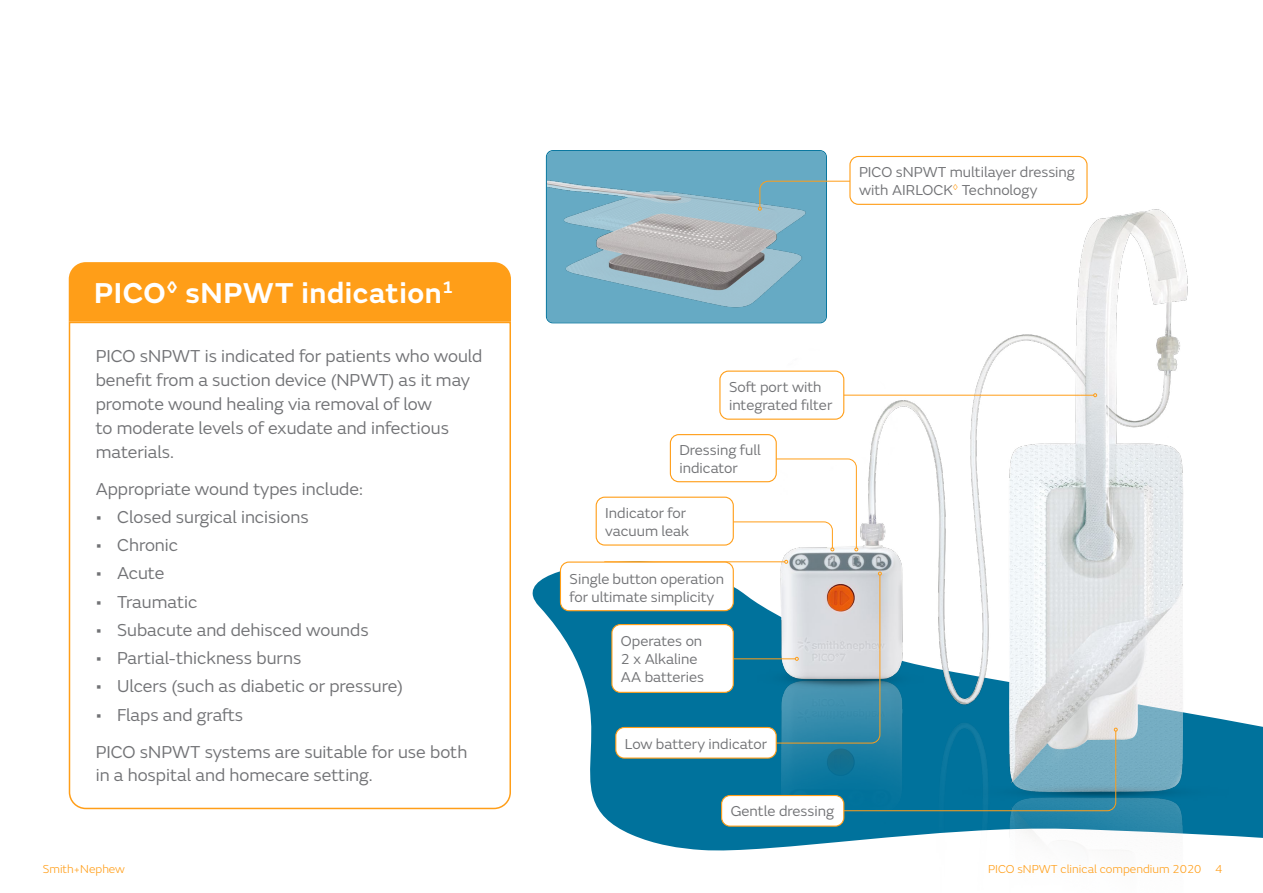
<style>
.page{position:relative;width:1263px;height:893px;background:#fff}
.page>*{position:absolute;margin:0;border:0;box-sizing:border-box;transform-origin:0 0}
.t1{font:600 30px "SN Emeric";letter-spacing:.02em;color:#fff}
.t2{font:18px/24px "SN Emeric";color:#717275}
.t3{font:15px/18px "SN Emeric";color:#717275}
.t4{font:300 12px "SN Emeric";color:#ff9e18}
</style>
<div class="page">
<svg style="left:532px;top:563px;width:730px;height:284px"></svg>
<img style="left:671px;top:152px;width:557px;height:699px">
<div style="left:546px;top:151px;width:280px;height:172px;background:#66aac4;border-radius:7px"></div>
<img style="left:546px;top:180px;width:260px;height:143px">
<div style="left:546px;top:150px;width:281px;height:173px;border:1px solid #00729c;border-radius:7px"></div>
<svg style="left:68px;top:321px;width:443px;height:489px"></svg>
<div style="left:69px;top:262px;width:442px;height:60px;background:#ff9e18"></div>
<div style="left:670px;top:435px;width:106px;height:47px;background:#fff;border-radius:9px"></div>
<div style="left:670px;top:434px;width:107px;height:48px;border:1px solid #ff9e18;border-radius:9px"></div>
<svg style="left:843px;top:376px;width:254px;height:21px"></svg>
<div style="left:720px;top:371px;width:124px;height:48px;background:#fff;border-radius:9px"></div>
<div style="left:719px;top:371px;width:125px;height:49px;border:1px solid #ff9e18;border-radius:9px"></div>
<svg style="left:705px;top:458px;width:153px;height:93px"></svg>
<div style="left:596px;top:497px;width:137px;height:48px;background:#fff;border-radius:9px"></div>
<div style="left:596px;top:497px;width:138px;height:49px;border:1px solid #ff9e18;border-radius:9px"></div>
<hr style="left:604px;top:561px;width:181px;height:1px;background:#ff9e18">
<svg style="left:784px;top:560px;width:4px;height:4px"></svg>
<div style="left:560px;top:562px;width:173px;height:49px;background:#fff;border-radius:9px"></div>
<div style="left:560px;top:561px;width:174px;height:50px;border:1px solid #ff9e18;border-radius:9px"></div>
<hr style="left:668px;top:658px;width:127px;height:1px;background:#ff9e18">
<div style="left:612px;top:625px;width:121px;height:67px;background:#fff;border-radius:9px"></div>
<div style="left:611px;top:624px;width:123px;height:69px;border:1px solid #ff9e18;border-radius:9px"></div>
<div style="left:616px;top:727px;width:160px;height:31px;background:#fff;border-radius:9px"></div>
<div style="left:615px;top:727px;width:162px;height:32px;border:1px solid #ff9e18;border-radius:9px"></div>
<svg style="left:748px;top:572px;width:370px;height:239px"></svg>
<div style="left:722px;top:795px;width:122px;height:31px;background:#fff;border-radius:9px"></div>
<div style="left:721px;top:795px;width:123px;height:32px;border:1px solid #ff9e18;border-radius:9px"></div>
<svg style="left:758px;top:180px;width:129px;height:31px"></svg>
<div style="left:850px;top:156px;width:237px;height:48px;background:#fff;border-radius:9px"></div>
<div style="left:849px;top:156px;width:238px;height:49px;border:1px solid #ff9e18;border-radius:9px"></div>
<h1 class="t1" style="left:94px;top:274px;width:361px">PICO<sup>◊</sup> sNPWT indication<sup>1</sup></h1>
<p class="t2" style="left:96px;top:344px;width:388px">PICO sNPWT is indicated for patients who would benefit from a suction device (NPWT) as it may promote wound healing via removal of low<br>to moderate levels of exudate and infectious materials.</p>
<p class="t2" style="left:96px;top:476px;width:269px">Appropriate wound types include:</p>
<p class="t2" style="left:96px;top:505px;width:214px">• Closed surgical incisions</p>
<p class="t2" style="left:96px;top:533px;width:84px">• Chronic</p>
<p class="t2" style="left:96px;top:561px;width:70px">• Acute</p>
<p class="t2" style="left:96px;top:590px;width:103px">• Traumatic</p>
<p class="t2" style="left:96px;top:618px;width:275px">• Subacute and dehisced wounds</p>
<p class="t2" style="left:96px;top:646px;width:207px">• Partial-thickness burns</p>
<p class="t2" style="left:96px;top:674px;width:309px">• Ulcers (such as diabetic or pressure)</p>
<p class="t2" style="left:96px;top:696px;width:373px;line-height:36.8px">• Flaps and grafts<br>PICO sNPWT systems are suitable for use both</p>
<p class="t2" style="left:96px;top:763px;width:278px">in a hospital and homecare setting.</p>
<p class="t3" style="left:859px;top:163px;width:217px">PICO sNPWT multilayer dressing with AIRLOCK<sup>◊</sup> Technology</p>
<p class="t3" style="left:729px;top:378px;width:105px">Soft port with integrated filter</p>
<p class="t3" style="left:679px;top:441px;width:83px">Dressing full indicator</p>
<p class="t3" style="left:605px;top:503px;width:86px">Indicator for vacuum leak</p>
<p class="t3" style="left:569px;top:569px;width:156px">Single button operation for ultimate simplicity</p>
<p class="t3" style="left:621px;top:632px;width:85px">Operates on<br>2 x Alkaline<br>AA batteries</p>
<p class="t3" style="left:625px;top:735px;width:144px">Low battery indicator</p>
<p class="t3" style="left:731px;top:802px;width:105px">Gentle dressing</p>
<p class="t4" style="left:43px;top:861px;width:84px">Smith+Nephew</p>
<p class="t4" style="left:988px;top:862px;width:236px">PICO sNPWT clinical compendium 2020 4</p>
</div>
